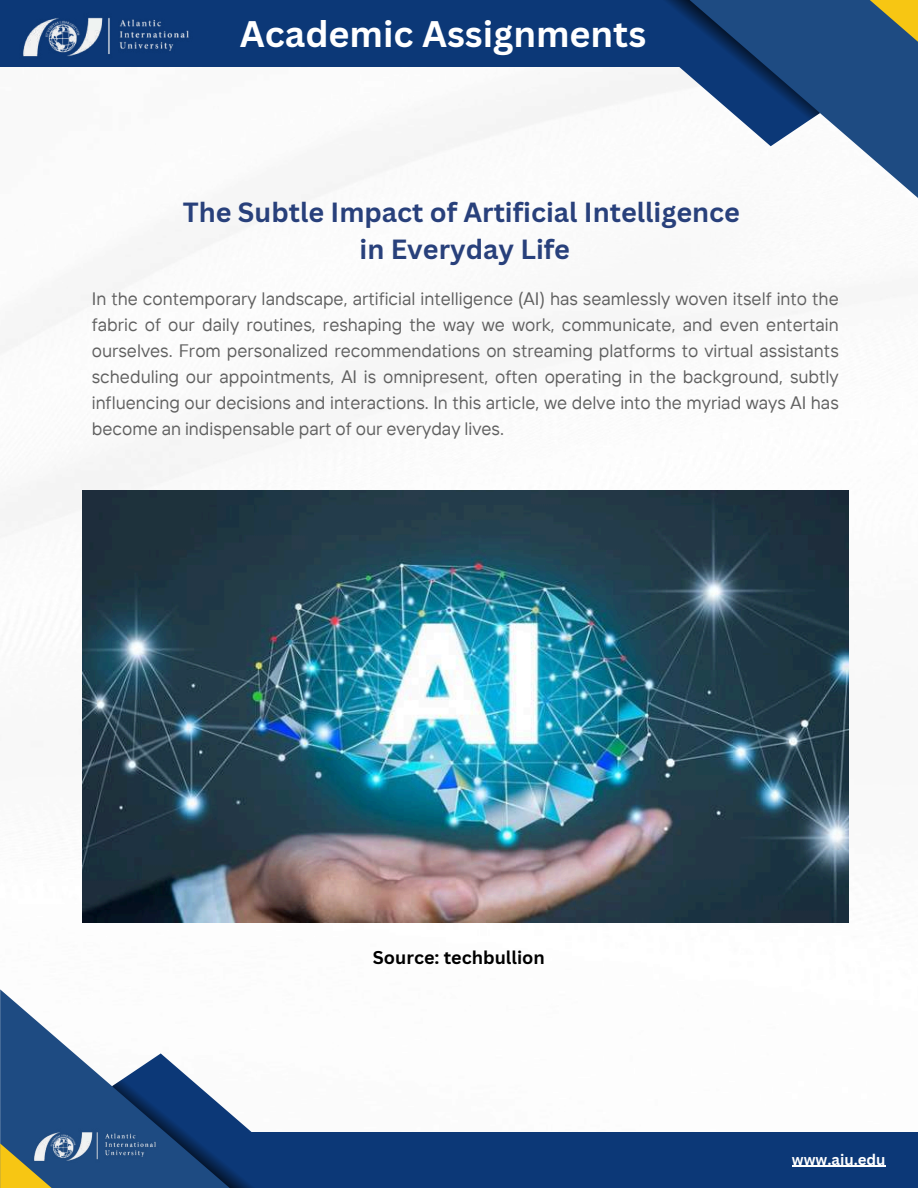
<style>
.page{position:relative;width:918px;height:1188px;background:#fff}
.page>*{position:absolute;margin:0;border:0;box-sizing:border-box;transform-origin:0 0}
.t1{font:700 36px "Canva Sans";color:#fff}
.t2{font:700 27px/37.2px "Canva Sans";color:#28407b;text-align:center}
.t3{font:700 24px "Canva Sans";color:#fff}
.t4{font:18px/25.8px "TT Interphases";color:#606060;text-align:justify}
.t5{font:700 18px "Canva Sans";color:#000}
.t6{font:700 15px "Canva Sans";color:#fff}
</style>
<div class="page">
<img style="left:0;top:66px;width:895px;height:857px">
<div style="left:0;top:0;width:699px;height:66px;background:#0c3877"></div>
<svg style="left:648px;top:0;width:270px;height:211px"></svg>
<svg style="left:828px;top:0;width:90px;height:55px"></svg>
<svg style="left:560px;top:0;width:260px;height:146px"></svg>
<img style="left:20px;top:17px;width:172px;height:50px">
<div style="left:175px;top:1132px;width:743px;height:56px;background:#0c3877"></div>
<svg style="left:0;top:989px;width:112px;height:199px;fill:#1e4b82"></svg>
<svg style="left:0;top:1143px;width:104px;height:45px"></svg>
<svg style="left:112px;top:1053px;width:140px;height:135px"></svg>
<img style="left:31px;top:1124px;width:127px;height:44px">
<hr style="left:792px;top:1166px;width:94px;height:1px;background:#fff">
<img style="left:82px;top:491px;width:766px;height:432px">
<h3 class="t3" style="left:331px;top:8px;width:296px">AIU Student Publications</h3>
<h1 class="t1" style="left:240px;top:9px;width:408px">Academic Assignments</h1>
<h2 class="t2" style="left:183px;top:193px;width:559px">The Subtle Impact of Artificial Intelligence in Everyday Life</h2>
<p class="t4" style="left:92px;top:286px;width:749px">In the contemporary landscape, artificial intelligence (AI) has seamlessly woven itself into the fabric of our daily routines, reshaping the way we work, communicate, and even entertain ourselves. From personalized recommendations on streaming platforms to virtual assistants scheduling our appointments, AI is omnipresent, often operating in the background, subtly influencing our decisions and interactions. In this article, we delve into the myriad ways AI has become an indispensable part of our everyday lives.</p>
<p class="t5" style="left:373px;top:945px;width:173px">Source: techbullion</p>
<p class="t6" style="left:792px;top:1149px;width:95px">www.aiu.edu</p>
</div>
